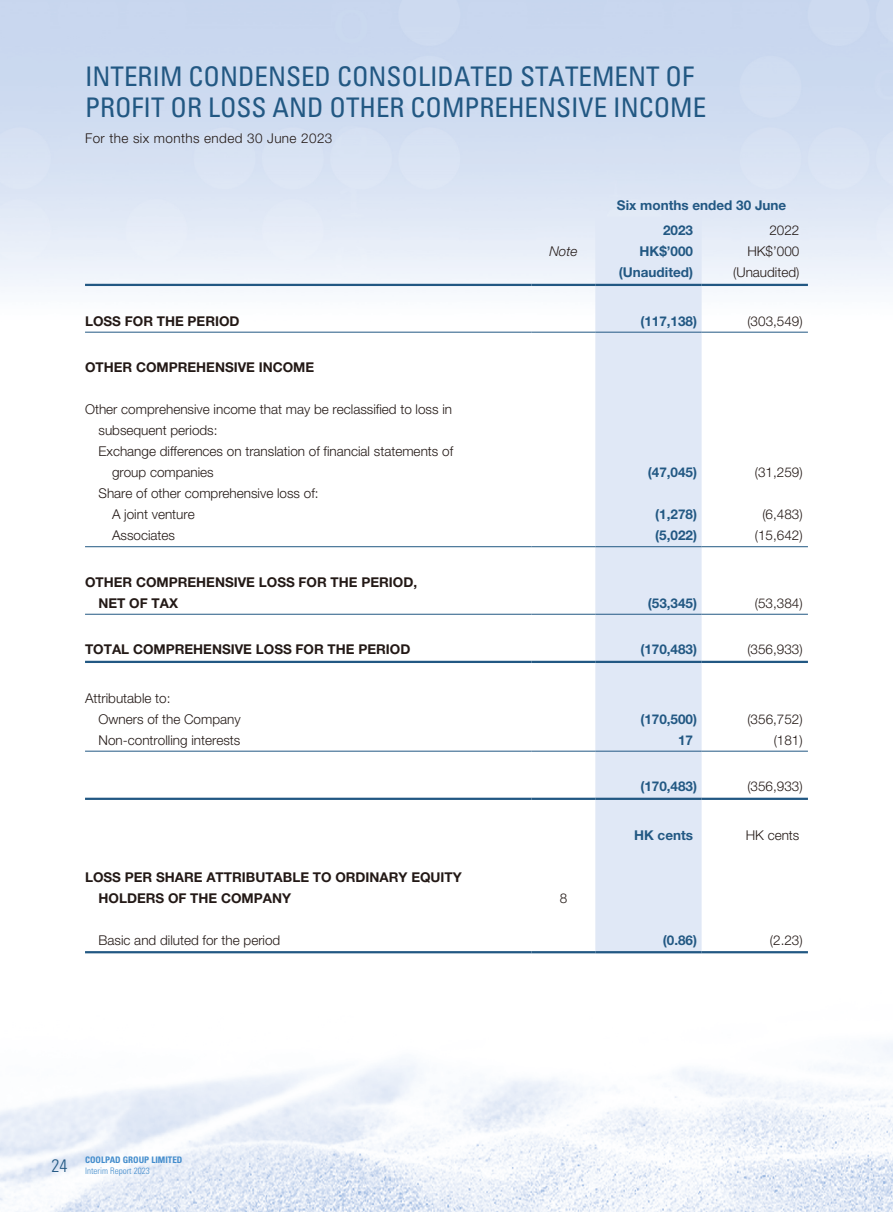
<style>
.page{position:relative;width:893px;height:1212px;background:#fff}
.page>*{position:absolute;margin:0;border:0;box-sizing:border-box;transform-origin:0 0}
.t1{font:condensed 27px/31.5px "Univers LT Std";color:#225883}
.t2{font:300 13.5px/21px "Helvetica Neue LT Std";color:#231916}
.t3{font:700 13.5px/21px "Helvetica Neue LT Std";color:#231916}
.t4{font:700 13.5px/25.2px "Helvetica Neue LT Std";color:#225883}
.t5{font:300 13.5px "Helvetica Neue LT Std";letter-spacing:.03em;color:#231916}
.t6{font:italic 300 13.5px "Helvetica Neue LT Std";color:#231916}
.t7{font:700 condensed 9px/10.8px "Univers LT Std";color:#428ccc}
.s1{font-weight:300}
</style>
<div class="page">
<img style="left:0;top:0;width:893px;height:1212px">
<div style="left:595px;top:217px;width:107px;height:734px;background:#e0e8f6"></div>
<hr style="left:85px;top:284px;width:446px;height:2px;background:#225883">
<hr style="left:531px;top:284px;width:64px;height:2px;background:#225883">
<hr style="left:595px;top:284px;width:107px;height:2px;background:#225883">
<hr style="left:702px;top:284px;width:106px;height:2px;background:#225883">
<hr style="left:85px;top:332px;width:446px;height:1px;background:#225883">
<hr style="left:531px;top:332px;width:64px;height:1px;background:#225883">
<hr style="left:595px;top:332px;width:107px;height:1px;background:#225883">
<hr style="left:702px;top:332px;width:106px;height:1px;background:#225883">
<hr style="left:85px;top:546px;width:446px;height:1px;background:#225883">
<hr style="left:531px;top:546px;width:64px;height:1px;background:#225883">
<hr style="left:595px;top:546px;width:107px;height:1px;background:#225883">
<hr style="left:702px;top:546px;width:106px;height:1px;background:#225883">
<hr style="left:85px;top:614px;width:446px;height:1px;background:#225883">
<hr style="left:531px;top:614px;width:64px;height:1px;background:#225883">
<hr style="left:595px;top:614px;width:107px;height:1px;background:#225883">
<hr style="left:702px;top:614px;width:106px;height:1px;background:#225883">
<hr style="left:85px;top:661px;width:446px;height:2px;background:#225883">
<hr style="left:531px;top:661px;width:64px;height:2px;background:#225883">
<hr style="left:595px;top:661px;width:107px;height:2px;background:#225883">
<hr style="left:702px;top:661px;width:106px;height:2px;background:#225883">
<hr style="left:85px;top:751px;width:446px;height:1px;background:#225883">
<hr style="left:531px;top:751px;width:64px;height:1px;background:#225883">
<hr style="left:595px;top:751px;width:107px;height:1px;background:#225883">
<hr style="left:702px;top:751px;width:106px;height:1px;background:#225883">
<hr style="left:85px;top:798px;width:446px;height:2px;background:#225883">
<hr style="left:531px;top:798px;width:64px;height:2px;background:#225883">
<hr style="left:595px;top:798px;width:107px;height:2px;background:#225883">
<hr style="left:702px;top:798px;width:106px;height:2px;background:#225883">
<hr style="left:85px;top:951px;width:446px;height:2px;background:#225883">
<hr style="left:531px;top:951px;width:64px;height:2px;background:#225883">
<hr style="left:595px;top:951px;width:107px;height:2px;background:#225883">
<hr style="left:702px;top:951px;width:106px;height:2px;background:#225883">
<h1 class="t1" style="left:85px;top:60px;width:623px">INTERIM CONDENSED CONSOLIDATED STATEMENT OF<br>PROFIT OR LOSS AND OTHER COMPREHENSIVE INCOME</h1>
<p class="t5" style="left:85px;top:130px;width:249px">For the six months ended 30 June 2023</p>
<p class="t4" style="left:663px;top:192px;width:125px;text-indent:-46px">Six months ended 30 June<br>2023</p>
<p class="t2" style="left:769px;top:220px;width:32px">2022</p>
<p class="t6" style="left:549px;top:243px;width:30px">Note</p>
<p class="t4" style="left:640px;top:239px;width:55px">HK$’000</p>
<p class="t2" style="left:747px;top:241px;width:54px">HK$’000</p>
<p class="t4" style="left:619px;top:260px;width:76px">(Unaudited)</p>
<p class="t2" style="left:733px;top:262px;width:68px">(Unaudited)</p>
<p class="t3" style="left:85px;top:310px;width:156px">LOSS FOR THE PERIOD</p>
<p class="t4" style="left:640px;top:308px;width:58px">(117,138)</p>
<p class="t2" style="left:747px;top:310px;width:57px">(303,549)</p>
<p class="t3" style="left:85px;top:357px;width:231px">OTHER COMPREHENSIVE INCOME</p>
<p class="t2" style="left:85px;top:399px;width:369px">Other comprehensive income that may be reclassified to loss in</p>
<p class="t2" style="left:99px;top:420px;width:121px">subsequent periods:</p>
<p class="t2" style="left:99px;top:441px;width:356px">Exchange differences on translation of financial statements of</p>
<p class="t2" style="left:112px;top:462px;width:103px">group companies</p>
<p class="t4" style="left:648px;top:460px;width:51px">(47,045)</p>
<p class="t2" style="left:755px;top:462px;width:49px">(31,259)</p>
<p class="t2" style="left:112px;top:483px;width:208px;text-indent:-13px">Share of other comprehensive loss of:<br>A joint venture</p>
<p class="t4" style="left:655px;top:502px;width:43px">(1,278)</p>
<p class="t2" style="left:762px;top:504px;width:42px">(6,483)</p>
<p class="t2" style="left:112px;top:525px;width:65px">Associates</p>
<p class="t4" style="left:655px;top:523px;width:43px">(5,022)</p>
<p class="t2" style="left:755px;top:525px;width:49px">(15,642)</p>
<p class="t3" style="left:99px;top:571px;width:320px;text-indent:-13px">OTHER COMPREHENSIVE LOSS FOR THE PERIOD,<br>NET OF TAX</p>
<p class="t4" style="left:648px;top:590px;width:51px">(53,345)</p>
<p class="t2" style="left:755px;top:592px;width:49px">(53,384)</p>
<p class="t3" style="left:85px;top:639px;width:327px">TOTAL COMPREHENSIVE LOSS FOR THE PERIOD</p>
<p class="t4" style="left:640px;top:637px;width:58px">(170,483)</p>
<p class="t2" style="left:747px;top:639px;width:57px">(356,933)</p>
<p class="t2" style="left:99px;top:687px;width:144px;text-indent:-14px">Attributable to:<br>Owners of the Company</p>
<p class="t4" style="left:640px;top:706px;width:58px">(170,500)</p>
<p class="t2" style="left:747px;top:708px;width:57px">(356,752)</p>
<p class="t2" style="left:99px;top:729px;width:143px">Non-controlling interests</p>
<p class="t4" style="left:678px;top:727px;width:17px">17</p>
<p class="t2" style="left:774px;top:729px;width:31px">(181)</p>
<p class="t4" style="left:640px;top:773px;width:58px">(170,483)</p>
<p class="t2" style="left:747px;top:776px;width:57px">(356,933)</p>
<p class="t4" style="left:634px;top:822px;width:61px">HK cents</p>
<p class="t2" style="left:746px;top:824px;width:55px">HK cents</p>
<p class="t3" style="left:99px;top:866px;width:365px;text-indent:-13px">LOSS PER SHARE ATTRIBUTABLE TO ORDINARY EQUITY<br>HOLDERS OF THE COMPANY</p>
<p class="t2" style="left:560px;top:887px;width:9px">8</p>
<p class="t2" style="left:99px;top:929px;width:183px">Basic and diluted for the period</p>
<p class="t4" style="left:663px;top:927px;width:36px">(0.86)</p>
<p class="t2" style="left:770px;top:929px;width:34px">(2.23)</p>
<p class="t7" style="left:52px;top:1155px;width:132px;text-indent:34px">COOLPAD GROUP LIMITED<br><sup>24</sup> <span class="s1">Interim Report 2023</span></p>
</div>
